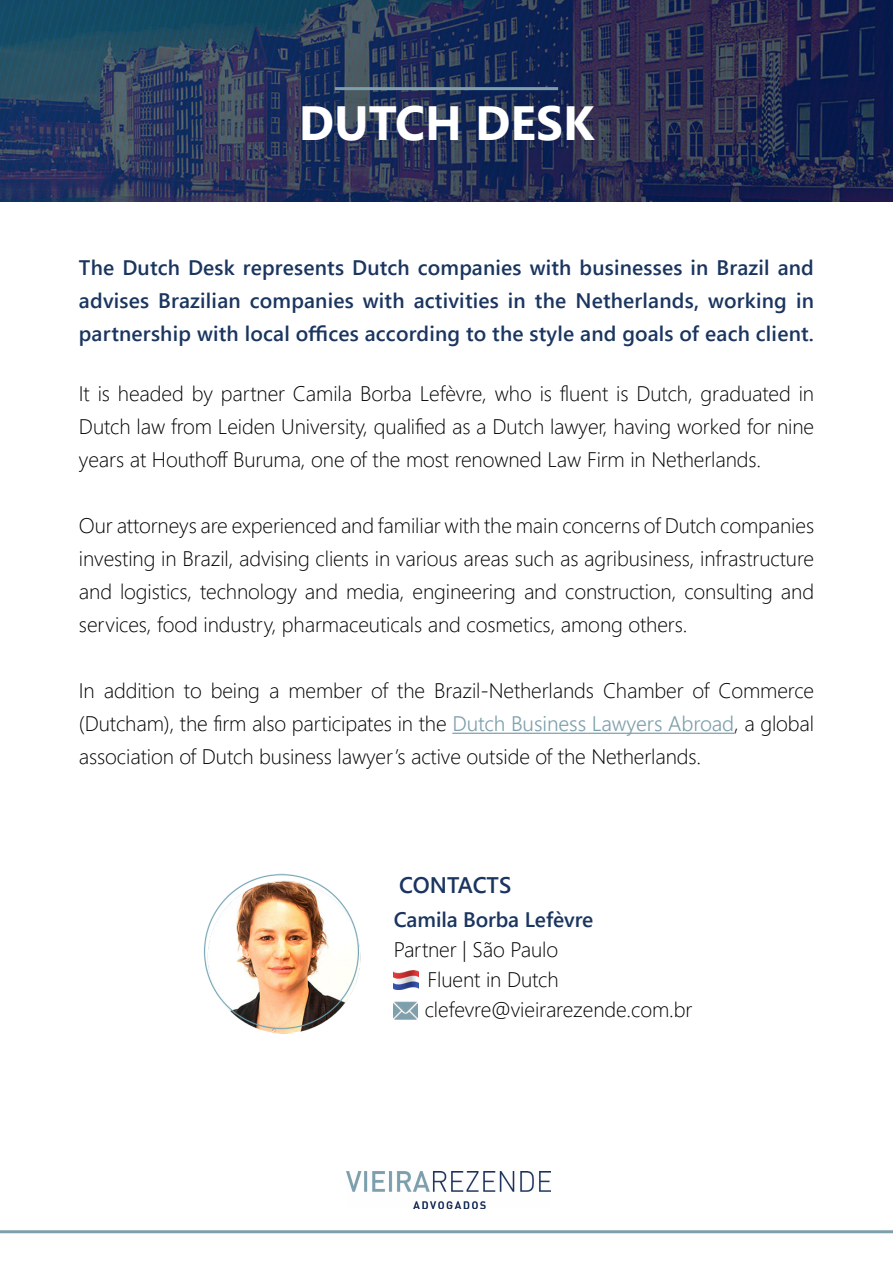
<style>
.page{position:relative;width:893px;height:1263px;background:#fff}
.page>*{position:absolute;margin:0;border:0;box-sizing:border-box;transform-origin:0 0}
.t1{font:700 48px "Segoe UI";color:#fff}
.t2{font:600 22.5px "Segoe UI";color:#1a355f}
.t3{font:300 21px/33px "Segoe UI";letter-spacing:-.005em;color:#000;text-align:justify}
.t4{font:600 21px/33px "Segoe UI";letter-spacing:.01em;color:#1a355f;text-align:justify}
.s1{color:#7ea0ac}
</style>
<div class="page">
<img style="left:0;top:0;width:893px;height:201px">
<hr style="left:335px;top:87px;width:223px;height:3px;background:#7ea0ac">
<hr style="left:452px;top:733px;width:282px;height:1px;background:#7ea0ac">
<hr style="left:0;top:1230px;width:893px;height:3px;background:#7ea0ac">
<img style="left:347px;top:1172px;width:204px;height:36px">
<img style="left:204px;top:873px;width:157px;height:161px">
<img style="left:394px;top:1001px;width:23px;height:19px">
<img style="left:394px;top:971px;width:25px;height:18px">
<h1 class="t1" style="left:299px;top:78px;width:297px">DUTCH DESK</h1>
<p class="t4" style="left:79px;top:250px;width:736px">The Dutch Desk represents Dutch companies with businesses in Brazil and advises Brazilian companies with activities in the Netherlands, working in partnership with local offices according to the style and goals of each client.</p>
<p class="t3" style="left:79px;top:375px;width:737px">It is headed by partner Camila Borba Lefèvre, who is fluent is Dutch, graduated in Dutch law from Leiden University, qualified as a Dutch lawyer, having worked for nine years at Houthoff Buruma, one of the most renowned Law Firm in Netherlands.</p>
<p class="t3" style="left:79px;top:507px;width:737px">Our attorneys are experienced and familiar with the main concerns of Dutch companies investing in Brazil, advising clients in various areas such as agribusiness, infrastructure and logistics, technology and media, engineering and construction, consulting and services, food industry, pharmaceuticals and cosmetics, among others.</p>
<p class="t3" style="left:79px;top:672px;width:737px">In addition to being a member of the Brazil-Netherlands Chamber of Commerce (Dutcham), the firm also participates in the <span class="s1">Dutch Business Lawyers Abroad</span>, a global association of Dutch business lawyer’s active outside of the Netherlands.</p>
<p class="t2" style="left:399px;top:863px;width:114px">CONTACTS</p>
<p class="t4" style="left:394px;top:901px;width:201px">Camila Borba Lefèvre</p>
<p class="t3" style="left:425px;top:932px;width:269px;line-height:30px;text-align:left;text-indent:-31px">Partner | São Paulo<br>Fluent in Dutch clefevre@vieirarezende.com.br</p>
</div>
